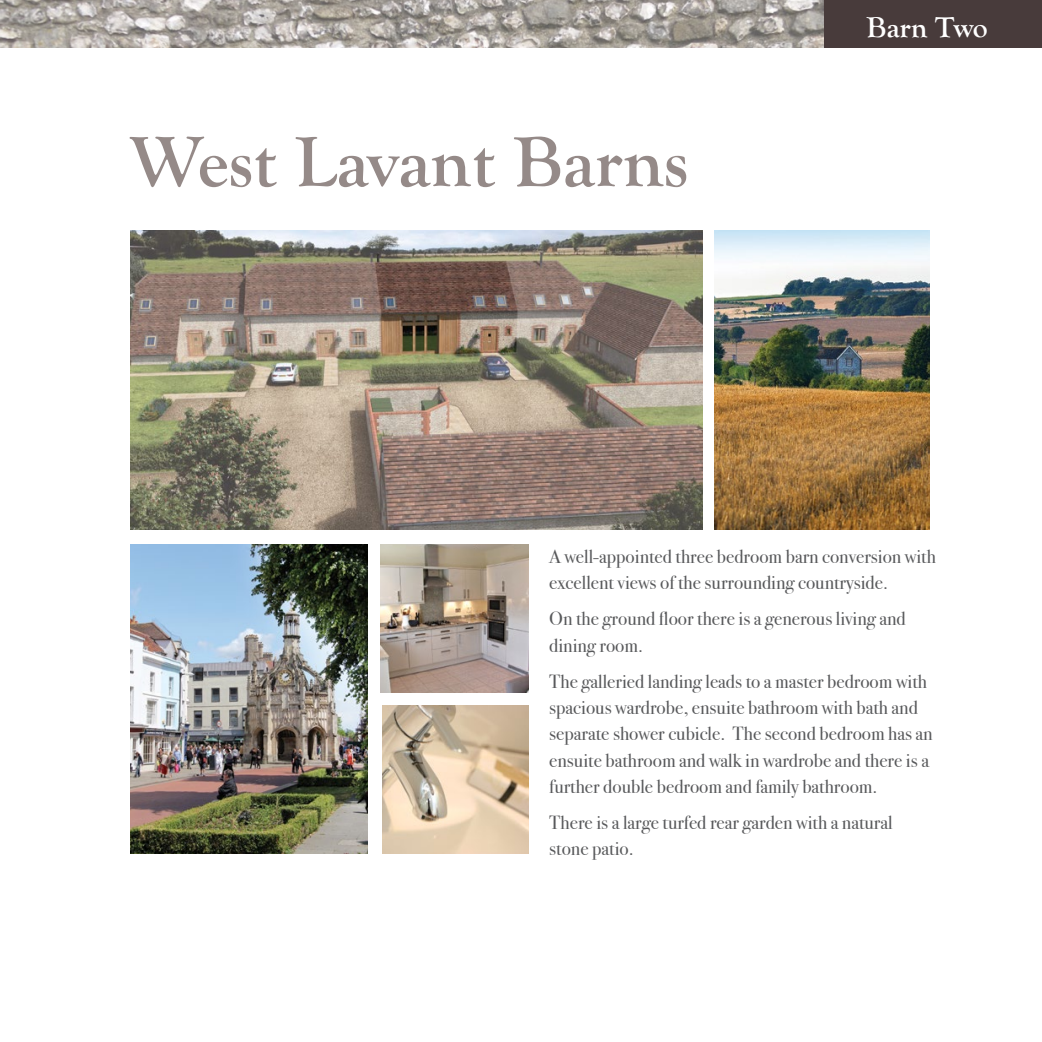
<style>
.page{position:relative;width:1042px;height:1042px;background:#fff}
.page>*{position:absolute;margin:0;border:0;box-sizing:border-box;transform-origin:0 0}
.t1{font:700 73.5px "Goudy Old Style T";color:#958a88}
.t2{font:700 29.75px "Goudy Old Style T";color:#fff}
.t3{font:19.25px/26.2px "Bodoni Svty Two ITCTT Book";color:#58595b}
</style>
<div class="page">
<img style="left:131px;top:230px;width:572px;height:299px">
<img style="left:0;top:0;width:824px;height:47px">
<div style="left:824px;top:0;width:218px;height:47px;background:#483b3b"></div>
<img style="left:131px;top:545px;width:236px;height:308px">
<img style="left:714px;top:230px;width:215px;height:299px">
<img style="left:381px;top:545px;width:147px;height:147px">
<img style="left:383px;top:706px;width:145px;height:147px">
<h1 class="t1" style="left:131px;top:121px;width:559px">West Lavant Barns</h1>
<h2 class="t2" style="left:866px;top:11px;width:123px">Barn Two</h2>
<p class="t3" style="left:549px;top:541px;width:388px">A well-appointed three bedroom barn conversion with excellent views of the surrounding countryside.</p>
<p class="t3" style="left:549px;top:603px;width:358px">On the ground floor there is a generous living and dining room.</p>
<p class="t3" style="left:549px;top:666px;width:385px">The galleried landing leads to a master bedroom with spacious wardrobe, ensuite bathroom with bath and separate shower cubicle. The second bedroom has an ensuite bathroom and walk in wardrobe and there is a further double bedroom and family bathroom.</p>
<p class="t3" style="left:549px;top:807px;width:345px">There is a large turfed rear garden with a natural stone patio.</p>
</div>
